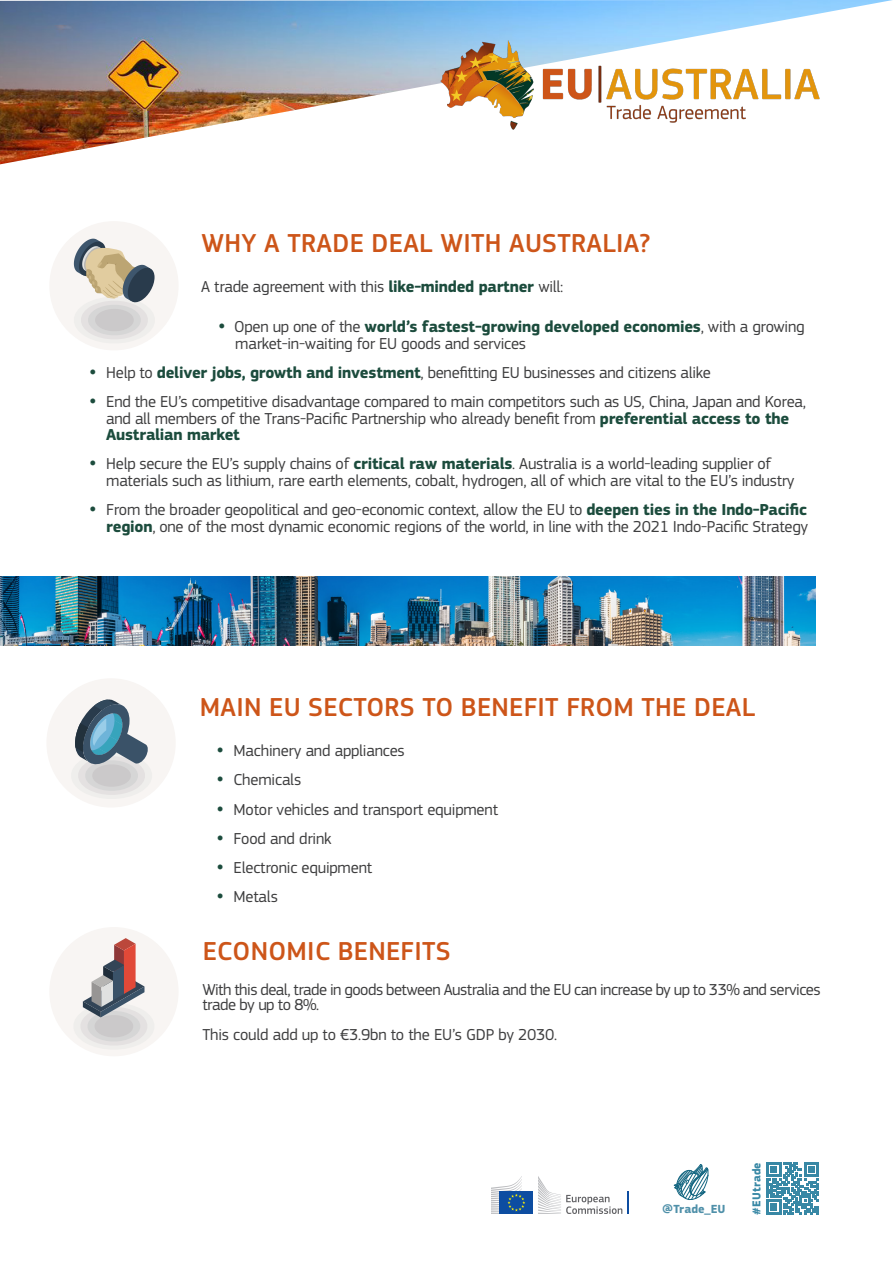
<style>
.page{position:relative;width:893px;height:1263px;background:#fff}
.page>*{position:absolute;margin:0;border:0;box-sizing:border-box;transform-origin:0 0}
.t1{font:500 27px "EC Square Sans Pro";letter-spacing:.01em;color:#cd5519}
.t2{font:16.5px/16.5px "EC Square Sans Pro";letter-spacing:-.015em;color:#3e3e3f}
.t3{font:700 12.15px "EC Square Sans Pro";color:#4f90a9}
.t4{font:700 11.85px "EC Square Sans Pro";letter-spacing:.02em;color:#3888a5}
.s1{font-weight:700;color:#1c4c3d}
</style>
<div class="page">
<div style="left:49px;top:221px;width:130px;height:129px;background:#f8f5f3;border-radius:50%"></div>
<div style="left:49px;top:927px;width:130px;height:129px;background:#f8f5f3;border-radius:50%"></div>
<div style="left:46px;top:678px;width:130px;height:129px;background:#f8f5f3;border-radius:50%"></div>
<img style="left:0;top:0;width:892px;height:164px">
<img style="left:389px;top:30px;width:489px;height:105px">
<svg style="left:73px;top:239px;width:82px;height:101px"></svg>
<svg style="left:80px;top:938px;width:68px;height:108px"></svg>
<svg style="left:75px;top:699px;width:75px;height:102px"></svg>
<img style="left:0;top:576px;width:815px;height:70px">
<svg style="left:673px;top:1164px;width:36px;height:36px"></svg>
<hr style="left:627px;top:1191px;width:2px;height:23px;background:#0d4da1">
<svg style="left:538px;top:1176px;width:84px;height:38px"></svg>
<div style="left:500px;top:1191px;width:33px;height:23px;background:#0d4da1"></div>
<svg style="left:492px;top:1176px;width:33px;height:38px"></svg>
<svg style="left:766px;top:1162px;width:53px;height:52px"></svg>
<p class="t1" style="left:202px;top:227px;width:450px">WHY A TRADE DEAL WITH AUSTRALIA?</p>
<p class="t2" style="left:201px;top:278px;width:364px">A trade agreement with this <span class="s1">like-minded partner</span> will:</p>
<p class="t2" style="left:234px;top:319px;width:572px">Open up one of the <span class="s1">world’s fastest-growing developed economies</span>, with a growing market-in-waiting for EU goods and services</p>
<p class="t2" style="left:106px;top:364px;width:606px">Help to <span class="s1">deliver jobs, growth and investment</span>, benefitting EU businesses and citizens alike</p>
<p class="t2" style="left:106px;top:394px;width:701px">End the EU’s competitive disadvantage compared to main competitors such as US, China, Japan and Korea, and all members of the Trans-Pacific Partnership who already benefit from <span class="s1">preferential access to the<br>Australian market</span></p>
<p class="t2" style="left:106px;top:456px;width:690px">Help secure the EU’s supply chains of <span class="s1">critical raw materials</span>. Australia is a world-leading supplier of materials such as lithium, rare earth elements, cobalt, hydrogen, all of which are vital to the EU’s industry</p>
<p class="t2" style="left:106px;top:502px;width:703px">From the broader geopolitical and geo-economic context, allow the EU to <span class="s1">deepen ties in the Indo-Pacific region</span>, one of the most dynamic economic regions of the world, in line with the 2021 Indo-Pacific Strategy</p>
<p class="t1" style="left:200px;top:691px;width:557px">MAIN EU SECTORS TO BENEFIT FROM THE DEAL</p>
<p class="t2" style="left:234px;top:742px;width:173px">Machinery and appliances</p>
<p class="t2" style="left:234px;top:772px;width:69px">Chemicals</p>
<p class="t2" style="left:234px;top:801px;width:266px">Motor vehicles and transport equipment</p>
<p class="t2" style="left:234px;top:830px;width:100px">Food and drink</p>
<p class="t2" style="left:234px;top:859px;width:140px">Electronic equipment</p>
<p class="t2" style="left:234px;top:889px;width:46px">Metals</p>
<p class="t1" style="left:203px;top:935px;width:249px">ECONOMIC BENEFITS</p>
<p class="t2" style="left:202px;top:982px;width:620px;line-height:15px">With this deal, trade in goods between Australia and the EU can increase by up to 33% and services trade by up to 8%.</p>
<p class="t2" style="left:202px;top:1026px;width:356px">This could add up to €3.9bn to the EU’s GDP by 2030.</p>
<p class="t3" style="left:662px;top:1201px;width:65px">@Trade_EU</p>
<p class="t4" style="left:749px;top:1215px;width:54px;rotate:-90deg">#EUtrade</p>
</div>
